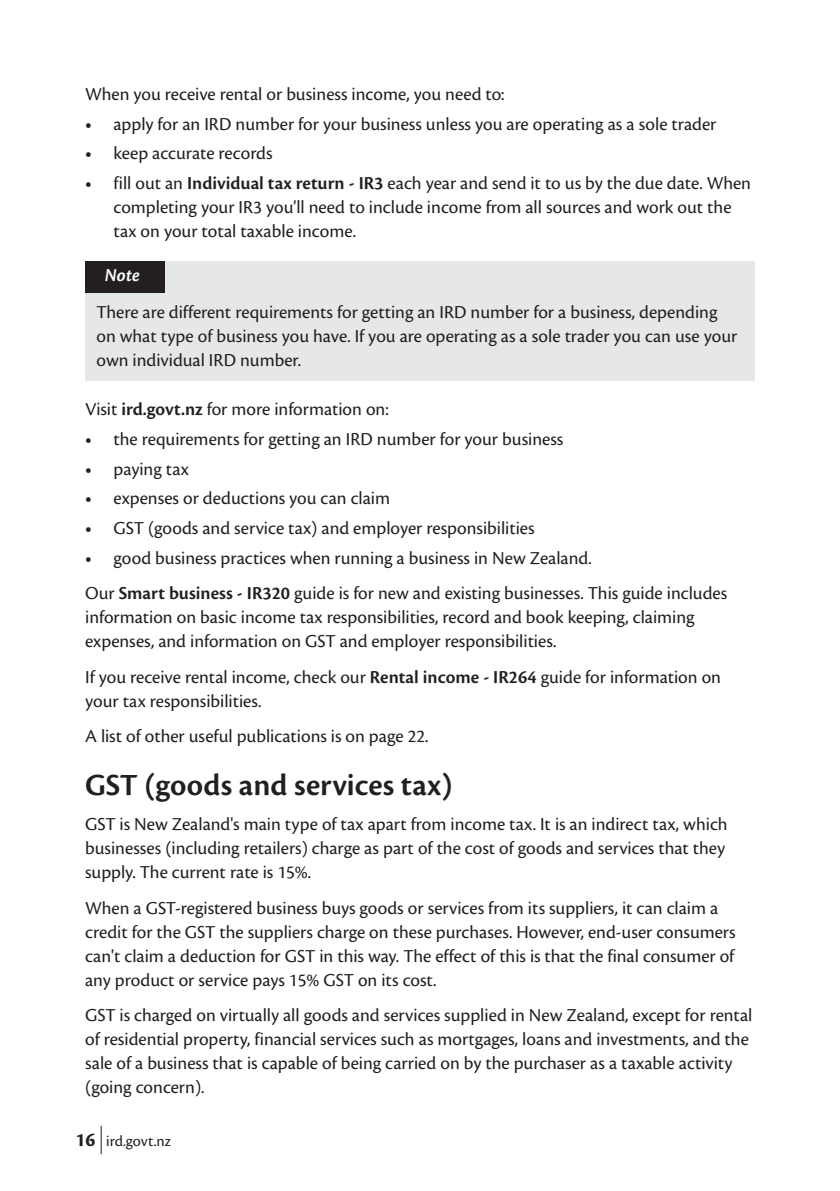
<style>
.page{position:relative;width:840px;height:1191px;background:#fff}
.page>*{position:absolute;margin:0;border:0;box-sizing:border-box;transform-origin:0 0}
.t1{font:600 32px "Cronos Pro";letter-spacing:.005em;color:#231f20}
.t2{font:19px/24px "Cronos Pro";color:#231f20}
.t3{font:italic 600 19px "Cronos Pro";color:#fff}
.t4{font:16px "Cronos Pro";color:#231f20}
.s1{font-weight:600}
.s2{font-weight:700;font-size:20px}
</style>
<div class="page">
<svg style="left:101px;top:1125px;width:1px;height:29px"></svg>
<div style="left:85px;top:261px;width:669px;height:119px;background:#e6e7e9"></div>
<div style="left:85px;top:261px;width:79px;height:31px;background:#231f20"></div>
<p class="t2" style="left:85px;top:82px;width:421px">When you receive rental or business income, you need to:</p>
<p class="t2" style="left:85px;top:112px;width:632px"><span class="s1">•</span> apply for an IRD number for your business unless you are operating as a sole trader</p>
<p class="t2" style="left:85px;top:141px;width:189px"><span class="s1">•</span> keep accurate records</p>
<p class="t2" style="left:113px;top:171px;width:638px;text-indent:-28px"><span class="s1">•</span> fill out an <span class="s1">Individual tax return - IR3</span> each year and send it to us by the due date. When completing your IR3 you'll need to include income from all sources and work out the tax on your total taxable income.</p>
<p class="t3" style="left:105px;top:265px;width:36px">Note</p>
<p class="t2" style="left:96px;top:300px;width:642px">There are different requirements for getting an IRD number for a business, depending on what type of business you have. If you are operating as a sole trader you can use your own individual IRD number.</p>
<p class="t2" style="left:85px;top:397px;width:305px">Visit <span class="s1">ird.govt.nz</span> for more information on:</p>
<p class="t2" style="left:85px;top:427px;width:479px"><span class="s1">•</span> the requirements for getting an IRD number for your business</p>
<p class="t2" style="left:85px;top:457px;width:105px"><span class="s1">•</span> paying tax</p>
<p class="t2" style="left:85px;top:486px;width:306px"><span class="s1">•</span> expenses or deductions you can claim</p>
<p class="t2" style="left:85px;top:516px;width:451px"><span class="s1">•</span> GST (goods and service tax) and employer responsibilities</p>
<p class="t2" style="left:85px;top:540px;width:643px;line-height:35.4px"><span class="s1">•</span> good business practices when running a business in New Zealand.<br>Our <span class="s1">Smart business - IR320</span> guide is for new and existing businesses. This guide includes</p>
<p class="t2" style="left:85px;top:605px;width:610px">information on basic income tax responsibilities, record and book keeping, claiming expenses, and information on GST and employer responsibilities.</p>
<p class="t2" style="left:85px;top:664px;width:637px">If you receive rental income, check our <span class="s1">Rental income - IR264</span> guide for information on your tax responsibilities.</p>
<p class="t2" style="left:85px;top:724px;width:345px">A list of other useful publications is on page 22.</p>
<h1 class="t1" style="left:85px;top:766px;width:368px">GST (goods and services tax)</h1>
<p class="t2" style="left:85px;top:812px;width:643px">GST is New Zealand's main type of tax apart from income tax. It is an indirect tax, which businesses (including retailers) charge as part of the cost of goods and services that they supply. The current rate is 15%.</p>
<p class="t2" style="left:85px;top:895px;width:651px">When a GST-registered business buys goods or services from its suppliers, it can claim a credit for the GST the suppliers charge on these purchases. However, end-user consumers can't claim a deduction for GST in this way. The effect of this is that the final consumer of any product or service pays 15% GST on its cost.</p>
<p class="t2" style="left:85px;top:1003px;width:668px">GST is charged on virtually all goods and services supplied in New Zealand, except for rental of residential property, financial services such as mortgages, loans and investments, and the sale of a business that is capable of being carried on by the purchaser as a taxable activity (going concern).</p>
<p class="t4" style="left:75px;top:1131px;width:97px"><span class="s2">16</span> ird.govt.nz</p>
</div>
